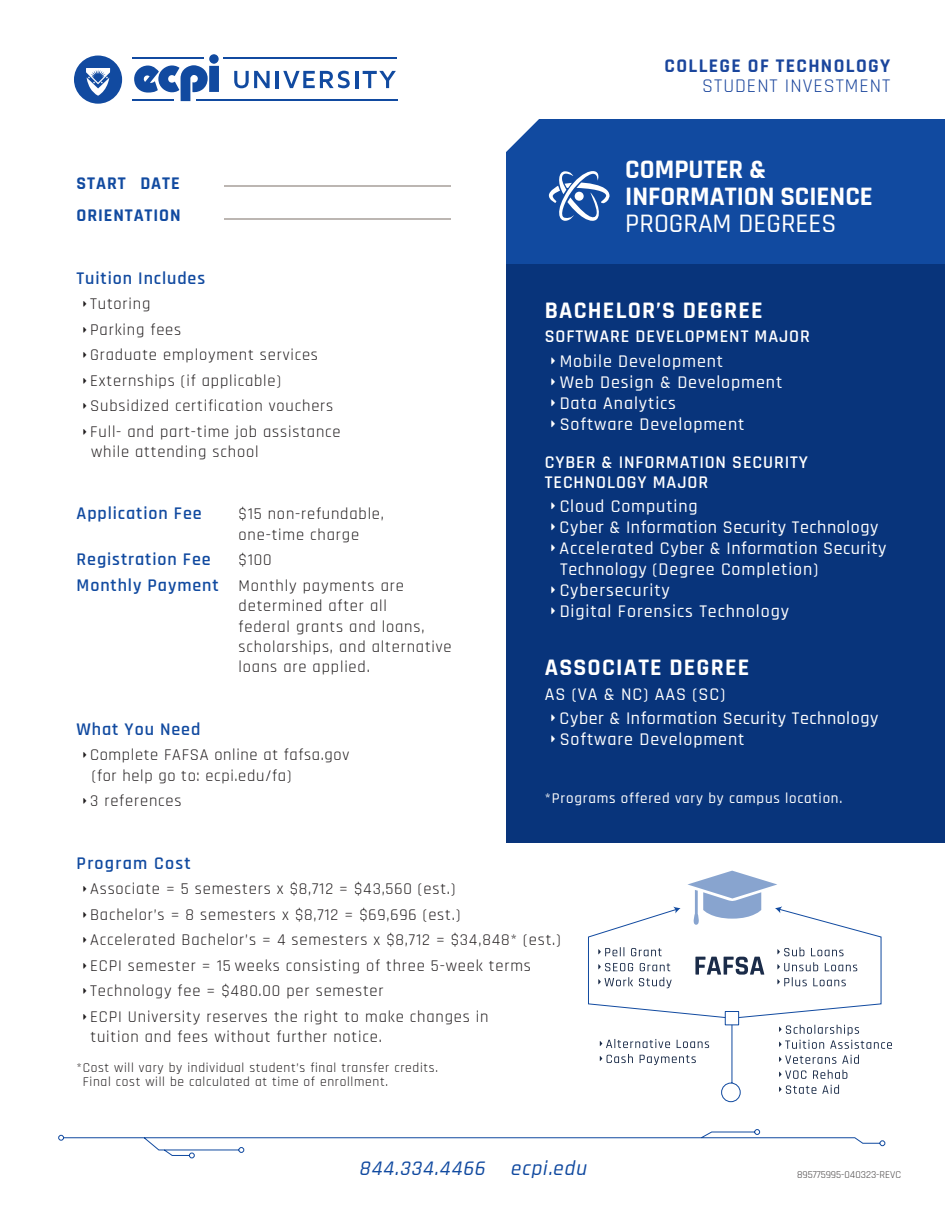
<style>
.page{position:relative;width:945px;height:1215px;background:#fff}
.page>*{position:absolute;margin:0;border:0;box-sizing:border-box;transform-origin:0 0}
.t1{font:700 27px/27px "Rajdhani";color:#fff}
.t2{font:500 27px "Rajdhani";color:#fff}
.t3{font:700 24px "Rajdhani";letter-spacing:.05em;color:#fff}
.t4{font:italic 500 21px "Rajdhani";color:#114aa0}
.t5{font:700 19.5px "Rajdhani";letter-spacing:.07em;color:#1a459c}
.t6{font:19.5px "Rajdhani";letter-spacing:.05em;color:#1a459c}
.t7{font:500 18px/21px "Rajdhani";letter-spacing:.05em;color:#fff}
.t8{font:600 18px/19.5px "Rajdhani";letter-spacing:.05em;color:#fff}
.t9{font:600 18px "Rajdhani";letter-spacing:.05em;color:#114aa0}
.t10{font:500 18px/24.5px "Rajdhani";letter-spacing:.03em;color:#fff}
.t11{font:700 18px/32.4px "Rajdhani";letter-spacing:.05em;color:#114aa0}
.t12{font:600 18px "Rajdhani";letter-spacing:.07em;color:#114aa0}
.t13{font:16.5px/25.5px "Rajdhani";letter-spacing:.05em;color:#231f20}
.t14{font:500 15px "Rajdhani";letter-spacing:.05em;color:#fff}
.t15{font:13.5px/13.5px "Rajdhani";letter-spacing:.05em;color:#231f20}
.t16{font:10.5px "Rajdhani";color:#231f20}
.s1{font-weight:600;font-size:18px;color:#114aa0}
</style>
<div class="page">
<div style="left:506px;top:175px;width:439px;height:667px;background:#08347b"></div>
<div style="left:506px;top:120px;width:439px;height:144px;background:#114aa0"></div>
<hr style="left:225px;top:186px;width:226px;height:1px;background:#796d65">
<hr style="left:225px;top:218px;width:226px;height:1px;background:#796d65">
<svg style="left:413px;top:119px;width:197px;height:102px"></svg>
<div style="left:575px;top:192px;width:9px;height:9px;background:#fff;border-radius:50%"></div>
<svg style="left:588px;top:871px;width:304px;height:231px"></svg>
<div style="left:725px;top:1011px;width:14px;height:14px;background:#fff;border:1px solid #114aa0"></div>
<svg style="left:58px;top:1129px;width:828px;height:30px"></svg>
<svg style="left:74px;top:56px;width:48px;height:48px"></svg>
<svg style="left:234px;top:71px;width:36px;height:17px"></svg>
<hr style="left:276px;top:71px;width:3px;height:17px;background:#114aa0">
<svg style="left:283px;top:71px;width:67px;height:17px"></svg>
<hr style="left:355px;top:71px;width:3px;height:17px;background:#114aa0">
<svg style="left:363px;top:71px;width:33px;height:17px"></svg>
<hr style="left:224px;top:57px;width:173px;height:2px;background:#114aa0">
<hr style="left:133px;top:57px;width:71px;height:2px;background:#114aa0">
<hr style="left:196px;top:99px;width:201px;height:2px;background:#114aa0">
<hr style="left:133px;top:99px;width:41px;height:2px;background:#114aa0">
<svg style="left:209px;top:54px;width:10px;height:10px"></svg>
<div style="left:209px;top:66px;width:10px;height:26px;background:#114aa0"></div>
<svg style="left:134px;top:65px;width:74px;height:36px"></svg>
<p class="t11" style="left:77px;top:167px;width:105px">START DATE<br>ORIENTATION</p>
<p class="t9" style="left:77px;top:267px;width:130px">Tuition Includes</p>
<p class="t13" style="left:90px;top:292px;width:252px">Tutoring<br>Parking fees<br>Graduate employment services<br>Externships (if applicable)<br>Subsidized certification vouchers<br>Full- and part-time job assistance</p>
<p class="t13" style="left:91px;top:439px;width:169px">while attending school</p>
<p class="t9" style="left:77px;top:503px;width:127px">Application Fee</p>
<p class="t13" style="left:239px;top:505px;width:147px;line-height:20.4px">$15 non-refundable, one-time charge</p>
<p class="t9" style="left:77px;top:549px;width:136px">Registration Fee</p>
<p class="t13" style="left:77px;top:548px;width:329px;text-indent:162px">$100<br><span class="s1">Monthly Payment</span> Monthly payments are</p>
<p class="t13" style="left:239px;top:596px;width:215px;line-height:20.4px">determined after all<br>federal grants and loans, scholarships, and alternative loans are applied.</p>
<p class="t9" style="left:77px;top:718px;width:125px">What You Need</p>
<p class="t13" style="left:90px;top:745px;width:261px;line-height:20.4px">Complete FAFSA online at fafsa.gov (for help go to: ecpi.edu/fa)</p>
<p class="t13" style="left:90px;top:789px;width:93px">3 references</p>
<p class="t5" style="left:665px;top:54px;width:227px">COLLEGE OF TECHNOLOGY</p>
<p class="t6" style="left:702px;top:75px;width:189px">STUDENT INVESTMENT</p>
<h1 class="t1" style="left:625px;top:157px;width:249px">COMPUTER &amp;<br>INFORMATION SCIENCE</h1>
<h1 class="t2" style="left:625px;top:208px;width:213px">PROGRAM DEGREES</h1>
<h2 class="t3" style="left:545px;top:296px;width:219px">BACHELOR’S DEGREE</h2>
<p class="t8" style="left:545px;top:327px;width:267px">SOFTWARE DEVELOPMENT MAJOR</p>
<p class="t7" style="left:560px;top:351px;width:224px">Mobile Development<br>Web Design &amp; Development<br>Data Analytics<br>Software Development</p>
<p class="t8" style="left:545px;top:453px;width:265px">CYBER &amp; INFORMATION SECURITY<br>TECHNOLOGY MAJOR</p>
<p class="t7" style="left:559px;top:497px;width:329px">Cloud Computing<br>Cyber &amp; Information Security Technology<br>Accelerated Cyber &amp; Information Security<br>Technology (Degree Completion)<br>Cybersecurity<br>Digital Forensics Technology</p>
<h2 class="t3" style="left:545px;top:653px;width:206px">ASSOCIATE DEGREE</h2>
<p class="t10" style="left:559px;top:682px;width:320px;text-indent:-15px">AS (VA &amp; NC) AAS (SC)<br>Cyber &amp; Information Security Technology</p>
<p class="t7" style="left:560px;top:729px;width:186px">Software Development</p>
<p class="t14" style="left:545px;top:789px;width:299px">*Programs offered vary by campus location.</p>
<p class="t12" style="left:77px;top:852px;width:116px">Program Cost</p>
<p class="t13" style="left:90px;top:877px;width:472px">Associate = 5 semesters x $8,712 = $43,560 (est.)<br>Bachelor’s = 8 semesters x $8,712 = $69,696 (est.)<br>Accelerated Bachelor’s = 4 semesters x $8,712 = $34,848* (est.)<br>ECPI semester = 15 weeks consisting of three 5-week terms Technology fee = $480.00 per semester<br>ECPI University reserves the right to make changes in</p>
<p class="t13" style="left:91px;top:1025px;width:293px">tuition and fees without further notice.</p>
<p class="t15" style="left:83px;top:1062px;width:357px;text-indent:-6px">*Cost will vary by individual student’s final transfer credits.<br>Final cost will be calculated at time of enrollment.</p>
<p class="t4" style="left:359px;top:1156px;width:233px">844.334.4466 ecpi.edu</p>
<p class="t16" style="left:797px;top:1168px;width:106px">895775995-040323-REVC</p>
</div>
